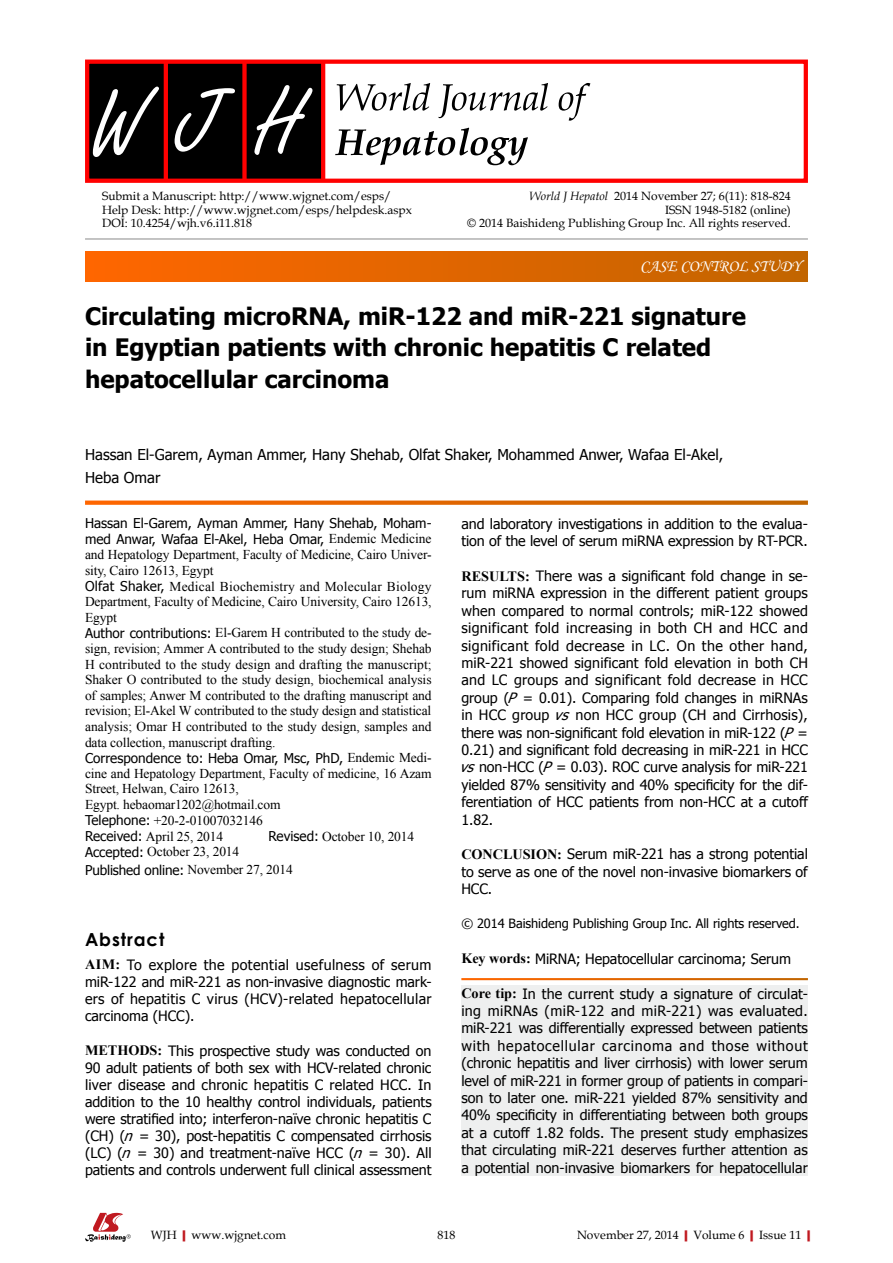
<style>
.page{position:relative;width:893px;height:1263px;background:#fff}
.page>*{position:absolute;margin:0;border:0;box-sizing:border-box;transform-origin:0 0}
.t1{font:700 24px/31.5px "Tahoma";color:#000}
.t2{font:700 18px "Century Gothic";letter-spacing:.05em;color:#000}
.t3{font:16.5px "Monotype Corsiva";color:#fff}
.t4{font:15px/22.5px "Tahoma";color:#000}
.t5{font:14.25px/17.4px "Tahoma";letter-spacing:-.005em;color:#000;text-align:justify}
.t6{font:13.5px/15.6px "Times New Roman";letter-spacing:-.01em;color:#000}
.t7{font:12.75px "Tahoma";letter-spacing:-.005em;color:#000}
.t8{font:12px/13.5px "Book Antiqua";color:#000}
.s1{font-style:italic}
.s2{font-family:"Tahoma"}
.s3{font-family:"Times New Roman";font-weight:700}
.s4{font-weight:700;color:#c01920}
</style>
<div class="page">
<div style="left:461px;top:985px;width:347px;height:191px;background:#eeefef"></div>
<div style="left:85px;top:252px;width:723px;height:29px;background:linear-gradient(to right,#f60,#c16500)"></div>
<hr style="left:85px;top:239px;width:723px;height:1px;background:#898989">
<svg style="left:85px;top:500px;width:723px;height:5px;background:#e47c26"></svg>
<svg style="left:85px;top:1213px;width:46px;height:29px"></svg>
<div style="left:87px;top:61px;width:236px;height:121px;background:#000"></div>
<hr style="left:164px;top:61px;width:4px;height:121px;background:#f00">
<div style="left:242px;top:61px;width:5px;height:121px;background:#f00"></div>
<hr style="left:321px;top:61px;width:4px;height:121px;background:#f00">
<div style="left:85px;top:60px;width:723px;height:123px;border:4px solid #f00"></div>
<svg style="left:254px;top:85px;width:58px;height:70px"></svg>
<svg style="left:175px;top:88px;width:60px;height:64px"></svg>
<svg style="left:93px;top:87px;width:66px;height:70px"></svg>
<svg style="left:337px;top:83px;width:253px;height:38px"></svg>
<svg style="left:335px;top:128px;width:193px;height:37px"></svg>
<p class="t8" style="left:102px;top:189px;width:311px">Submit a Manuscript: http://www.wjgnet.com/esps/<br>Help Desk: http://www.wjgnet.com/esps/helpdesk.aspx<br>DOI: 10.4254/wjh.v6.i11.818</p>
<p class="t8" style="left:467px;top:189px;width:325px;text-align:right"><span class="s1">World J Hepatol</span> 2014 November 27; 6(11): 818-824<br>ISSN 1948-5182 (online)<br>© 2014 Baishideng Publishing Group Inc. All rights reserved.</p>
<p class="t3" style="left:640px;top:256px;width:162px">CASE CONTROL STUDY</p>
<p class="t1" style="left:85px;top:298px;width:662px">Circulating microRNA, miR-122 and miR-221 signature in Egyptian patients with chronic hepatitis C related hepatocellular carcinoma</p>
<p class="t4" style="left:85px;top:443px;width:640px">Hassan El-Garem, Ayman Ammer, Hany Shehab, Olfat Shaker, Mohammed Anwer, Wafaa El-Akel,<br>Heba Omar</p>
<p class="t6" style="left:85px;top:516px;width:348px"><span class="s2">Hassan El-Garem, Ayman Ammer, Hany Shehab, Moham&shy;med Anwar, Wafaa El-Akel, Heba Omar,</span> Endemic Medicine and Hepatology Department, Faculty of Medicine, Cairo Univer&shy;sity, Cairo 12613, Egypt<br><span class="s2">Olfat Shaker,</span> Medical Biochemistry and Molecular Biology Department, Faculty of Medicine, Cairo University, Cairo 12613, Egypt<br><span class="s2">Author contributions:</span> El-Garem H contributed to the study de&shy;sign, revision; Ammer A contributed to the study design; Shehab H contributed to the study design and drafting the manuscript; Shaker O contributed to the study design, biochemical analysis of samples; Anwer M contributed to the drafting manuscript and revision; El-Akel W contributed to the study design and statistical analysis; Omar H contributed to the study design, samples and data collection, manuscript drafting.<br><span class="s2">Correspondence to: Heba Omar, Msc, PhD,</span> Endemic Medi&shy;cine and Hepatology Department, Faculty of medicine, 16 Azam Street, Helwan, Cairo 12613,<br>Egypt. hebaomar1202@hotmail.com<br><span class="s2">Telephone:</span> +20-2-01007032146<br><span class="s2">Received:</span> April 25, 2014</p>
<p class="t5" style="left:461px;top:514px;width:348px">and laboratory investigations in addition to the evalua&shy;tion of the level of serum miRNA expression by RT-PCR.</p>
<p class="t5" style="left:459px;top:566px;width:350px"><span class="s3">RESULTS:</span> There was a significant fold change in se&shy;rum miRNA expression in the different patient groups when compared to normal controls; miR-122 showed significant fold increasing in both CH and HCC and significant fold decrease in LC. On the other hand, miR-221 showed significant fold elevation in both CH and LC groups and significant fold decrease in HCC group (<span class="s1">P</span> = 0.01). Comparing fold changes in miRNAs in HCC group <span class="s1">vs</span> non HCC group (CH and Cirrhosis), there was non-significant fold elevation in miR-122 (<span class="s1">P</span> = 0.21) and significant fold decreasing in miR-221 in HCC <span class="s1">vs</span>non-HCC (<span class="s1">P</span> = 0.03). ROC curve analysis for miR-221 yielded 87% sensitivity and 40% specificity for the dif&shy;ferentiation of HCC patients from non-HCC at a cutoff 1.82.</p>
<p class="t5" style="left:461px;top:845px;width:348px"><span class="s3">CONCLUSION:</span> Serum miR-221 has a strong potential to serve as one of the novel non-invasive biomarkers of HCC.</p>
<p class="t7" style="left:461px;top:914px;width:340px">© 2014 Baishideng Publishing Group Inc. All rights reserved.</p>
<p class="t5" style="left:461px;top:949px;width:331px"><span class="s3">Key words:</span> MiRNA; Hepatocellular carcinoma; Serum</p>
<p class="t5" style="left:461px;top:984px;width:348px"><span class="s3">Core tip:</span> In the current study a signature of circulat&shy;ing miRNAs (miR-122 and miR-221) was evaluated. miR-221 was differentially expressed between patients with hepatocellular carcinoma and those without (chronic hepatitis and liver cirrhosis) with lower serum level of miR-221 in former group of patients in compari&shy;son to later one. miR-221 yielded 87% sensitivity and 40% specificity in differentiating between both groups at a cutoff 1.82 folds. The present study emphasizes that circulating miR-221 deserves further attention as a potential non-invasive biomarkers for hepatocellular</p>
<p class="t6" style="left:268px;top:828px;width:147px"><span class="s2">Revised:</span> October 10, 2014</p>
<p class="t6" style="left:85px;top:842px;width:209px;line-height:18.5px"><span class="s2">Accepted:</span> October 23, 2014<br><span class="s2">Published online:</span> November 27, 2014</p>
<p class="t2" style="left:85px;top:926px;width:81px">Abstract</p>
<p class="t5" style="left:85px;top:955px;width:348px"><span class="s3">AIM:</span> To explore the potential usefulness of serum miR-122 and miR-221 as non-invasive diagnostic mark&shy;ers of hepatitis C virus (HCV)-related hepatocellular carcinoma (HCC).</p>
<p class="t5" style="left:85px;top:1041px;width:348px"><span class="s3">METHODS:</span> This prospective study was conducted on 90 adult patients of both sex with HCV-related chronic liver disease and chronic hepatitis C related HCC. In addition to the 10 healthy control individuals, patients were stratified into; interferon-naïve chronic hepatitis C (CH) (<span class="s1">n</span> = 30), post-hepatitis C compensated cirrhosis (LC) (<span class="s1">n</span> = 30) and treatment-naïve HCC (<span class="s1">n</span> = 30). All patients and controls underwent full clinical assessment</p>
<p class="t8" style="left:151px;top:1227px;width:137px">WJH<span class="s4">|</span>www.wjgnet.com</p>
<p class="t8" style="left:577px;top:1227px;width:240px">November 27, 2014<span class="s4">|</span>Volume 6<span class="s4">|</span>Issue 11<span class="s4">|</span></p>
<p class="t8" style="left:437px;top:1227px;width:19px">818</p>
</div>
